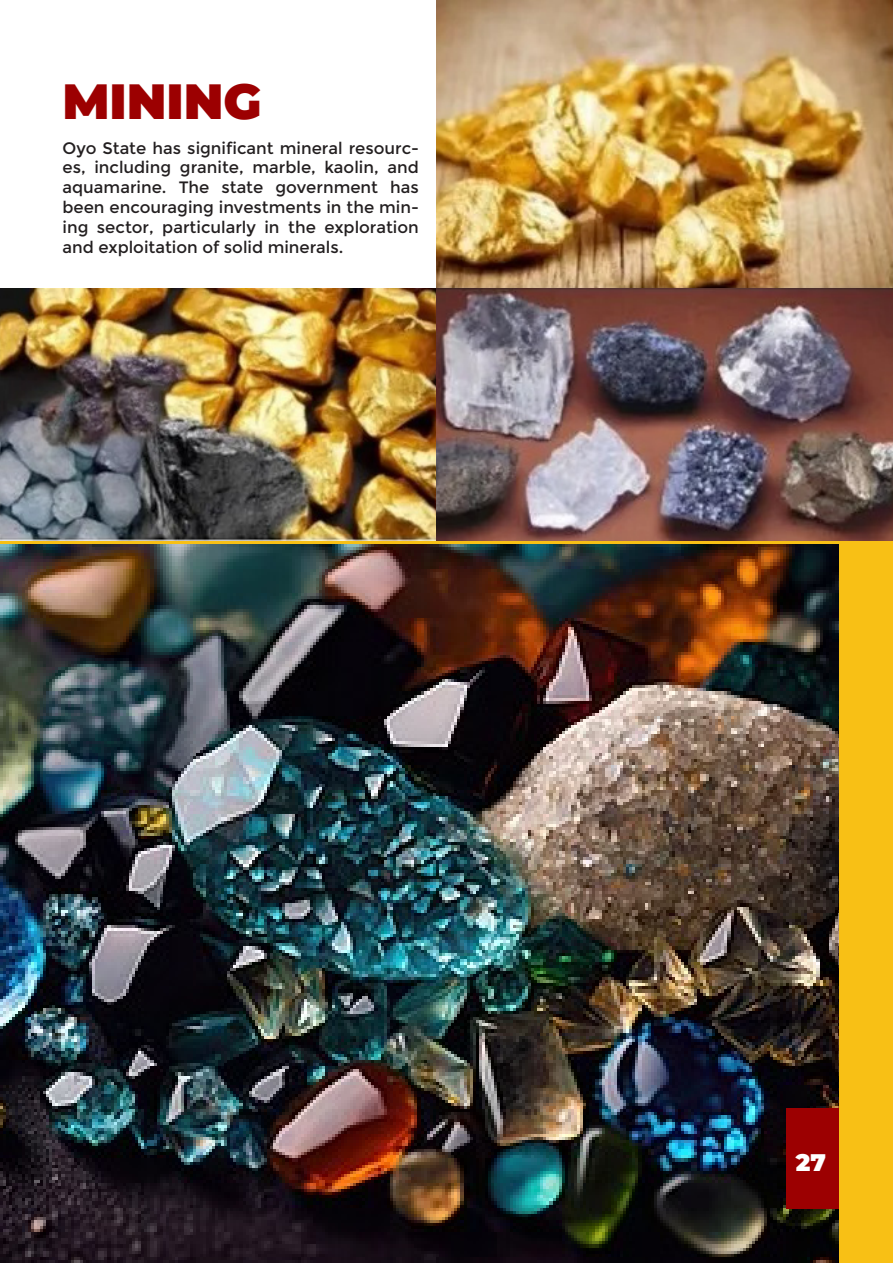
<style>
.page{position:relative;width:893px;height:1263px;background:#fff}
.page>*{position:absolute;margin:0;border:0;box-sizing:border-box;transform-origin:0 0}
.super_heading{font:900 49.5px "Montserrat";color:#9c0001}
.body_texts{font:900 24px "Montserrat";color:#fff}
.body_texts-2{font:16.5px/19.8px "Montserrat";color:#231f20;text-align:justify}
</style>
<div class="page">
<div style="left:0;top:487px;width:893px;height:776px;background:#f8c015"></div>
<img style="left:0;top:544px;width:839px;height:719px">
<img style="left:437px;top:0;width:456px;height:288px">
<img style="left:0;top:288px;width:893px;height:253px">
<div style="left:787px;top:1109px;width:52px;height:100px;background:#9c0001"></div>
<p class="super_heading" style="left:63px;top:69px;width:201px">MINING</p>
<p class="body_texts-2" style="left:63px;top:138px;width:358px">Oyo State has significant mineral resourc&shy;es, including granite, marble, kaolin, and aquamarine. The state government has been encouraging investments in the min&shy;ing sector, particularly in the exploration and exploitation of solid minerals.</p>
<p class="body_texts" style="left:796px;top:1146px;width:32px">27</p>
</div>
